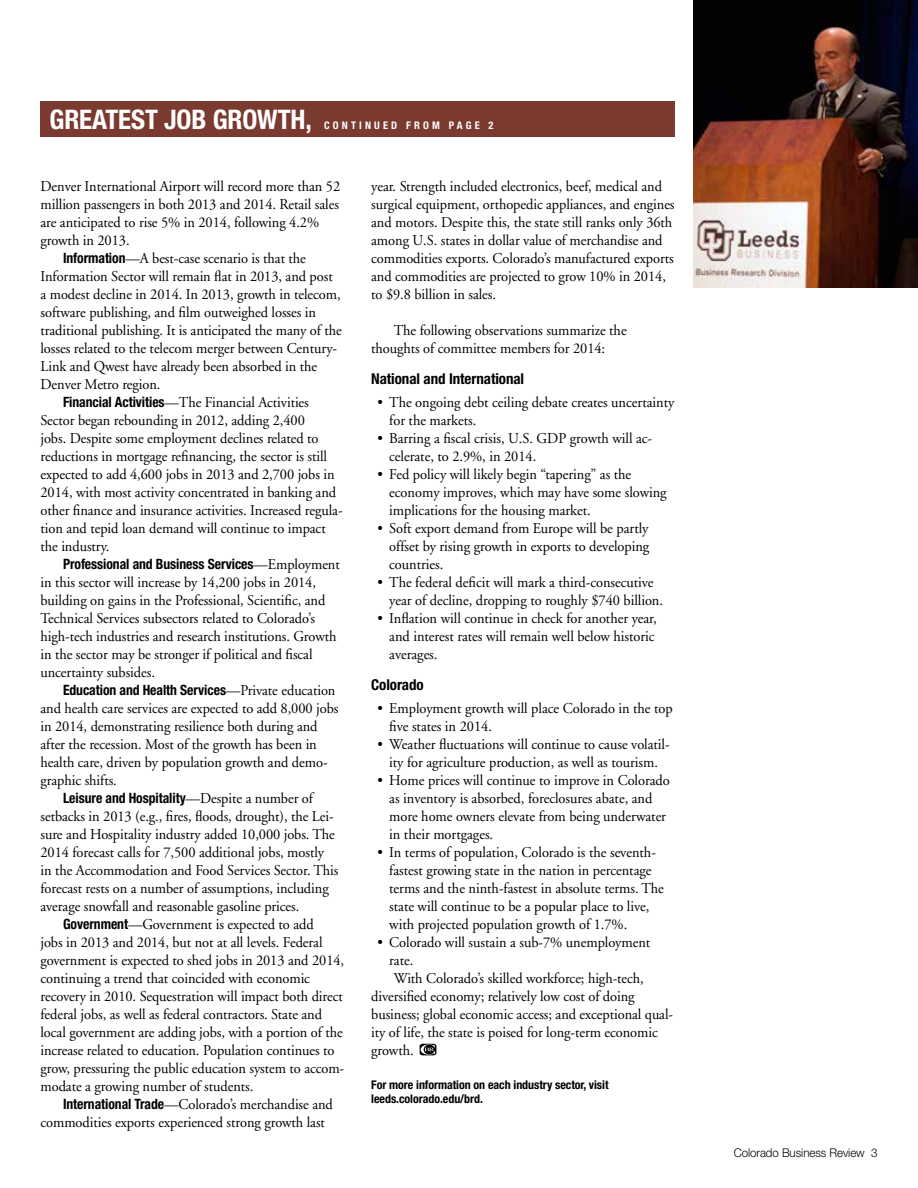
<style>
.page{position:relative;width:918px;height:1188px;background:#fff}
.page>*{position:absolute;margin:0;border:0;box-sizing:border-box;transform-origin:0 0}
.t1{font:700 condensed 27px "Helvetica Neue";letter-spacing:-.005em;color:#fff}
.t2{font:15px/18px "Adobe Garamond";letter-spacing:-.005em;color:#000;scale:.96 1}
.t3{font:700 condensed 15px "Helvetica Neue";letter-spacing:-.005em;color:#000}
.t4{font:700 condensed 14.25px "Helvetica Neue";letter-spacing:-.005em;color:#000;scale:.96 1}
.t5{font:700 condensed 12px/13.5px "Helvetica Neue";letter-spacing:-.005em;color:#000}
.t6{font:300 12px "Helvetica Neue";letter-spacing:-.005em;color:#000;scale:.96 1}
.t7{font:700 condensed 10.5px "Helvetica Neue";letter-spacing:.3em;color:#fff}
.s1{font-family:"Helvetica Neue";font-weight:700;font-stretch:condensed;font-size:14.25px}
.s2{font-family:"Adobe Garamond";font-weight:400;font-stretch:normal;font-size:15px}
</style>
<div class="page">
<svg style="left:420px;top:1044px;width:16px;height:11px"></svg>
<div style="left:40px;top:101px;width:635px;height:36px;background:#7b3a2f"></div>
<img style="left:693px;top:0;width:225px;height:288px">
<h1 class="t1" style="left:50px;top:103px;width:264px">GREATEST JOB GROWTH,</h1>
<p class="t7" style="left:324px;top:119px;width:171px">CONTINUED FROM PAGE 2</p>
<p class="t2" style="left:40px;top:178px;width:314px">Denver International Airport will record more than 52</p>
<p class="t2" style="left:40px;top:196px;width:312px">million passengers in both 2013 and 2014. Retail sales</p>
<p class="t2" style="left:40px;top:214px;width:292px">are anticipated to rise 5% in 2014, following 4.2%</p>
<p class="t2" style="left:40px;top:232px;width:94px">growth in 2013.</p>
<p class="t2" style="left:63px;top:250px;width:255px"><span class="s1">Information</span>—A best-case scenario is that the</p>
<p class="t2" style="left:41px;top:268px;width:306px">Information Sector will remain flat in 2013, and post</p>
<p class="t2" style="left:41px;top:286px;width:314px">a modest decline in 2014. In 2013, growth in telecom,</p>
<p class="t2" style="left:41px;top:304px;width:289px">software publishing, and film outweighed losses in</p>
<p class="t2" style="left:41px;top:322px;width:316px">traditional publishing. It is anticipated the many of the</p>
<p class="t2" style="left:41px;top:340px;width:311px">losses related to the telecom merger between Century-</p>
<p class="t2" style="left:41px;top:358px;width:290px">Link and Qwest have already been absorbed in the</p>
<p class="t2" style="left:41px;top:376px;width:127px">Denver Metro region.</p>
<p class="t2" style="left:63px;top:394px;width:258px"><span class="s1">Financial Activities</span>—The Financial Activities</p>
<p class="t2" style="left:40px;top:412px;width:277px">Sector began rebounding in 2012, adding 2,400</p>
<p class="t2" style="left:40px;top:430px;width:291px">jobs. Despite some employment declines related to</p>
<p class="t2" style="left:40px;top:448px;width:300px">reductions in mortgage refinancing, the sector is still</p>
<p class="t2" style="left:40px;top:466px;width:308px">expected to add 4,600 jobs in 2013 and 2,700 jobs in</p>
<p class="t2" style="left:40px;top:484px;width:310px">2014, with most activity concentrated in banking and</p>
<p class="t2" style="left:40px;top:502px;width:316px">other finance and insurance activities. Increased regula-</p>
<p class="t2" style="left:40px;top:520px;width:299px">tion and tepid loan demand will continue to impact</p>
<p class="t2" style="left:40px;top:538px;width:73px">the industry.</p>
<p class="t4" style="left:63px;top:555px;width:290px">Professional and Business Services<span class="s2">—Employment</span></p>
<p class="t2" style="left:40px;top:574px;width:310px">in this sector will increase by 14,200 jobs in 2014, building on gains in the Professional, Scientific, and Technical Services subsectors related to Colorado’s high-tech industries and research institutions. Growth in the sector may be stronger if political and fiscal uncertainty subsides.</p>
<p class="t4" style="left:63px;top:681px;width:285px">Education and Health Services<span class="s2">—Private education</span></p>
<p class="t2" style="left:40px;top:700px;width:312px">and health care services are expected to add 8,000 jobs in 2014, demonstrating resilience both during and after the recession. Most of the growth has been in health care, driven by population growth and demo&shy;graphic shifts.</p>
<p class="t4" style="left:63px;top:789px;width:262px">Leisure and Hospitality<span class="s2">—Despite a number of</span></p>
<p class="t2" style="left:40px;top:808px;width:307px">setbacks in 2013 (e.g., fires, floods, drought), the Lei-</p>
<p class="t2" style="left:40px;top:826px;width:308px">sure and Hospitality industry added 10,000 jobs. The</p>
<p class="t2" style="left:40px;top:844px;width:297px">2014 forecast calls for 7,500 additional jobs, mostly</p>
<p class="t2" style="left:40px;top:862px;width:312px">in the Accommodation and Food Services Sector. This</p>
<p class="t2" style="left:40px;top:880px;width:302px">forecast rests on a number of assumptions, including</p>
<p class="t2" style="left:40px;top:898px;width:271px">average snowfall and reasonable gasoline prices.</p>
<p class="t2" style="left:63px;top:916px;width:263px"><span class="s1">Government</span>—Government is expected to add</p>
<p class="t2" style="left:40px;top:934px;width:295px">jobs in 2013 and 2014, but not at all levels. Federal</p>
<p class="t2" style="left:40px;top:952px;width:318px">government is expected to shed jobs in 2013 and 2014,</p>
<p class="t2" style="left:40px;top:970px;width:282px">continuing a trend that coincided with economic</p>
<p class="t2" style="left:40px;top:988px;width:317px">recovery in 2010. Sequestration will impact both direct</p>
<p class="t2" style="left:40px;top:1006px;width:295px">federal jobs, as well as federal contractors. State and</p>
<p class="t2" style="left:40px;top:1024px;width:317px">local government are adding jobs, with a portion of the</p>
<p class="t2" style="left:40px;top:1042px;width:308px">increase related to education. Population continues to</p>
<p class="t2" style="left:40px;top:1060px;width:318px">grow, pressuring the public education system to accom-</p>
<p class="t2" style="left:40px;top:1078px;width:223px">modate a growing number of students.</p>
<p class="t2" style="left:63px;top:1096px;width:283px"><span class="s1">International Trade</span>—Colorado’s merchandise and</p>
<p class="t2" style="left:40px;top:1114px;width:298px">commodities exports experienced strong growth last</p>
<p class="t2" style="left:371px;top:178px;width:318px">year. Strength included electronics, beef, medical and surgical equipment, orthopedic appliances, and engines and motors. Despite this, the state still ranks only 36th among U.S. states in dollar value of merchandise and commodities exports. Colorado’s manufactured exports and commodities are projected to grow 10% in 2014, to $9.8 billion in sales.</p>
<p class="t2" style="left:371px;top:322px;width:268px;text-indent:22px">The following observations summarize the thoughts of committee members for 2014:</p>
<p class="t3" style="left:371px;top:370px;width:154px">National and International</p>
<p class="t2" style="left:389px;top:394px;width:299px;text-indent:-12px">• The ongoing debt ceiling debate creates uncertainty for the markets.</p>
<p class="t2" style="left:389px;top:430px;width:275px;text-indent:-12px">• Barring a fiscal crisis, U.S. GDP growth will ac&shy;celerate, to 2.9%, in 2014.</p>
<p class="t2" style="left:389px;top:466px;width:291px;text-indent:-12px">• Fed policy will likely begin “tapering” as the economy improves, which may have some slowing implications for the housing market.</p>
<p class="t2" style="left:389px;top:520px;width:272px;text-align:justify;text-indent:-12px">• Soft export demand from Europe will be partly offset by rising growth in exports to developing countries.</p>
<p class="t2" style="left:389px;top:574px;width:287px;text-indent:-12px">• The federal deficit will mark a third-consecutive year of decline, dropping to roughly $740 billion.</p>
<p class="t2" style="left:389px;top:610px;width:280px;text-indent:-12px">• Inflation will continue in check for another year, and interest rates will remain well below historic averages.</p>
<p class="t3" style="left:371px;top:676px;width:54px">Colorado</p>
<p class="t2" style="left:389px;top:700px;width:297px;text-indent:-12px">• Employment growth will place Colorado in the top five states in 2014.</p>
<p class="t2" style="left:377px;top:736px;width:306px;text-align:center">• Weather fluctuations will continue to cause volatil&shy;ity for agriculture production, as well as tourism.</p>
<p class="t2" style="left:389px;top:772px;width:294px;text-indent:-12px">• Home prices will continue to improve in Colorado as inventory is absorbed, foreclosures abate, and more home owners elevate from being underwater in their mortgages.</p>
<p class="t2" style="left:389px;top:844px;width:288px;text-indent:-12px">• In terms of population, Colorado is the seventh&shy;fastest growing state in the nation in percentage terms and the ninth-fastest in absolute terms. The state will continue to be a popular place to live, with projected population growth of 1.7%.</p>
<p class="t2" style="left:377px;top:934px;width:286px">• Colorado will sustain a sub-7% unemployment</p>
<p class="t2" style="left:389px;top:952px;width:27px">rate.</p>
<p class="t2" style="left:394px;top:970px;width:262px">With Colorado’s skilled workforce; high-tech,</p>
<p class="t2" style="left:371px;top:988px;width:276px">diversified economy; relatively low cost of doing</p>
<p class="t2" style="left:371px;top:1006px;width:316px">business; global economic access; and exceptional qual-</p>
<p class="t2" style="left:371px;top:1024px;width:300px">ity of life, the state is poised for long-term economic</p>
<p class="t2" style="left:371px;top:1042px;width:46px">growth.</p>
<p class="t5" style="left:371px;top:1078px;width:239px">For more information on each industry sector, visit leeds.colorado.edu/brd.</p>
<p class="t6" style="left:734px;top:1145px;width:151px">Colorado Business Review 3</p>
</div>
